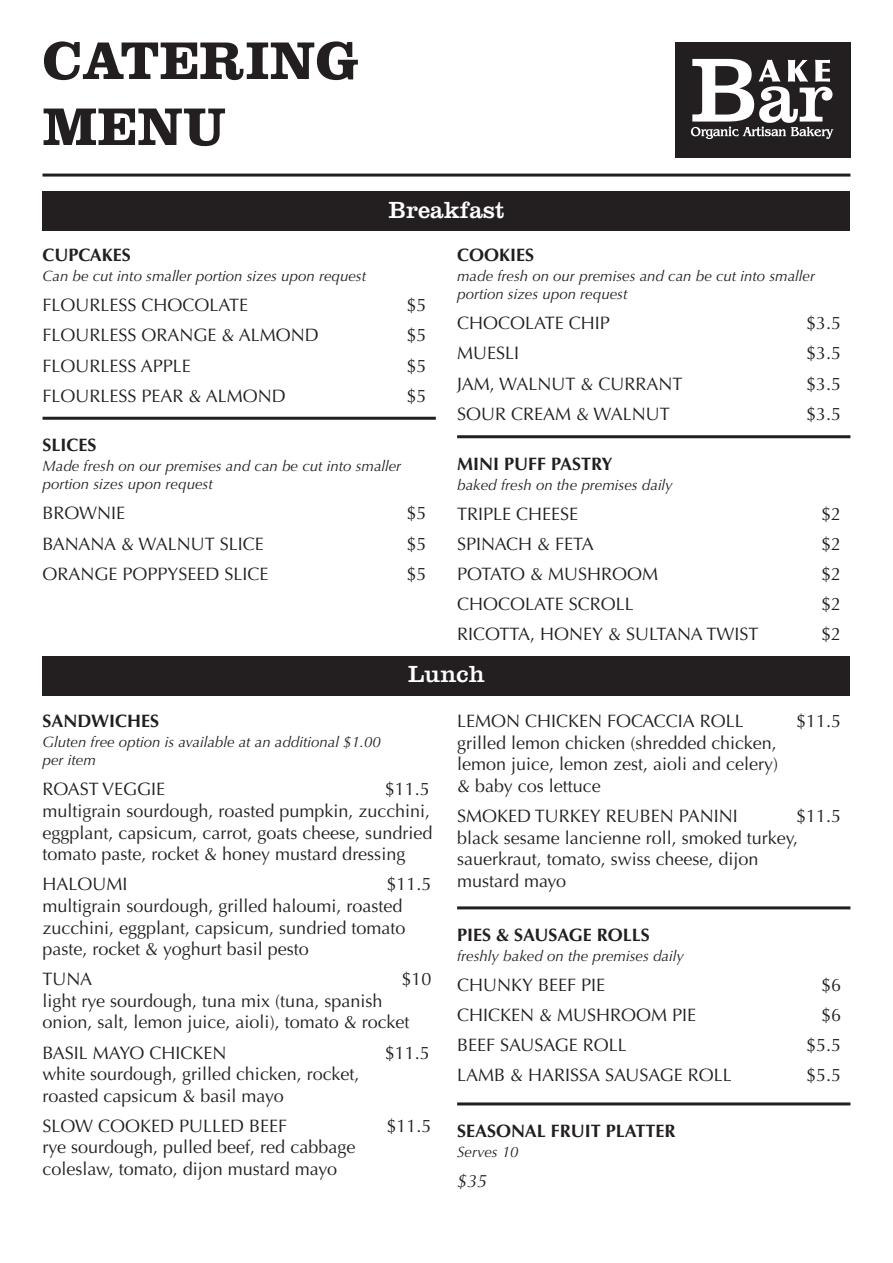
<style>
.page{position:relative;width:893px;height:1263px;background:#fff}
.page>*{position:absolute;margin:0;border:0;box-sizing:border-box;transform-origin:0 0}
.t1{font:700 55.05px/66px "Clarendon LT Std";color:#231f20}
.t2{font:24.3px "Clarendon LT Std";color:#fff}
.Food_name{font:18px/21.6px "Optima";color:#231f20}
.Food_heading{font:700 18px "Optima";color:#231f20}
.SINGLE_PRICE{font:italic 18px "Optima";color:#231f20}
.Description{font:italic 15px/18px "Optima";color:#231f20}
</style>
<div class="page">
<hr style="left:43px;top:174px;width:807px;height:3px;background:#231f20">
<div style="left:675px;top:43px;width:175px;height:115px;background:#231f20"></div>
<svg style="left:691px;top:59px;width:142px;height:80px"></svg>
<div style="left:43px;top:191px;width:807px;height:40px;background:#231f20"></div>
<hr style="left:43px;top:417px;width:393px;height:3px;background:#231f20">
<hr style="left:457px;top:435px;width:393px;height:3px;background:#231f20">
<div style="left:43px;top:656px;width:807px;height:40px;background:#231f20"></div>
<hr style="left:457px;top:906px;width:393px;height:3px;background:#231f20">
<hr style="left:457px;top:1102px;width:393px;height:3px;background:#231f20">
<p class="t1" style="left:43px;top:27px;width:317px">CATERING<br>MENU</p>
<p class="t2" style="left:389px;top:195px;width:117px">Breakfast</p>
<p class="Food_heading" style="left:43px;top:244px;width:90px">CUPCAKES</p>
<p class="Description" style="left:43px;top:267px;width:325px">Can be cut into smaller portion sizes upon request</p>
<p class="Food_name" style="left:43px;top:295px;width:207px">FLOURLESS CHOCOLATE</p>
<p class="Food_name" style="left:407px;top:295px;width:22px">$5</p>
<p class="Food_name" style="left:43px;top:325px;width:278px">FLOURLESS ORANGE &amp; ALMOND</p>
<p class="Food_name" style="left:407px;top:325px;width:22px">$5</p>
<p class="Food_name" style="left:43px;top:355px;width:150px">FLOURLESS APPLE</p>
<p class="Food_name" style="left:407px;top:355px;width:22px">$5</p>
<p class="Food_name" style="left:43px;top:385px;width:245px">FLOURLESS PEAR &amp; ALMOND</p>
<p class="Food_name" style="left:407px;top:385px;width:22px">$5</p>
<p class="Food_heading" style="left:43px;top:435px;width:55px">SLICES</p>
<p class="Description" style="left:43px;top:457px;width:360px">Made fresh on our premises and can be cut into smaller portion sizes upon request</p>
<p class="Food_name" style="left:43px;top:503px;width:84px">BROWNIE</p>
<p class="Food_name" style="left:407px;top:503px;width:22px">$5</p>
<p class="Food_name" style="left:43px;top:533px;width:223px">BANANA &amp; WALNUT SLICE</p>
<p class="Food_name" style="left:407px;top:533px;width:22px">$5</p>
<p class="Food_name" style="left:43px;top:563px;width:228px">ORANGE POPPYSEED SLICE</p>
<p class="Food_name" style="left:407px;top:563px;width:22px">$5</p>
<p class="Food_heading" style="left:457px;top:244px;width:78px">COOKIES</p>
<p class="Description" style="left:457px;top:267px;width:359px">made fresh on our premises and can be cut into smaller portion sizes upon request</p>
<p class="Food_name" style="left:457px;top:313px;width:154px">CHOCOLATE CHIP</p>
<p class="Food_name" style="left:806px;top:313px;width:37px">$3.5</p>
<p class="Food_name" style="left:457px;top:343px;width:64px">MUESLI</p>
<p class="Food_name" style="left:806px;top:343px;width:37px">$3.5</p>
<p class="Food_name" style="left:457px;top:373px;width:227px">JAM, WALNUT &amp; CURRANT</p>
<p class="Food_name" style="left:806px;top:373px;width:37px">$3.5</p>
<p class="Food_name" style="left:457px;top:403px;width:214px">SOUR CREAM &amp; WALNUT</p>
<p class="Food_name" style="left:806px;top:403px;width:37px">$3.5</p>
<p class="Food_heading" style="left:457px;top:453px;width:157px">MINI PUFF PASTRY</p>
<p class="Description" style="left:457px;top:476px;width:217px">baked fresh on the premises daily</p>
<p class="Food_name" style="left:457px;top:503px;width:123px">TRIPLE CHEESE</p>
<p class="Food_name" style="left:821px;top:503px;width:22px">$2</p>
<p class="Food_name" style="left:457px;top:533px;width:138px">SPINACH &amp; FETA</p>
<p class="Food_name" style="left:821px;top:533px;width:22px">$2</p>
<p class="Food_name" style="left:457px;top:563px;width:203px">POTATO &amp; MUSHROOM</p>
<p class="Food_name" style="left:821px;top:563px;width:22px">$2</p>
<p class="Food_name" style="left:457px;top:594px;width:178px">CHOCOLATE SCROLL</p>
<p class="Food_name" style="left:821px;top:594px;width:22px">$2</p>
<p class="Food_name" style="left:457px;top:624px;width:303px">RICOTTA, HONEY &amp; SULTANA TWIST</p>
<p class="Food_name" style="left:821px;top:624px;width:22px">$2</p>
<p class="t2" style="left:408px;top:660px;width:78px">Lunch</p>
<p class="Food_heading" style="left:43px;top:711px;width:118px">SANDWICHES</p>
<p class="Description" style="left:43px;top:733px;width:340px">Gluten free option is available at an additional $1.00 per item</p>
<p class="Food_name" style="left:43px;top:779px;width:124px">ROAST VEGGIE</p>
<p class="Food_name" style="left:385px;top:779px;width:47px">$11.5</p>
<p class="Food_name" style="left:43px;top:800px;width:391px">multigrain sourdough, roasted pumpkin, zucchini, eggplant, capsicum, carrot, goats cheese, sundried tomato paste, rocket &amp; honey mustard dressing</p>
<p class="Food_name" style="left:43px;top:874px;width:87px">HALOUMI</p>
<p class="Food_name" style="left:387px;top:874px;width:47px">$11.5</p>
<p class="Food_name" style="left:43px;top:895px;width:364px">multigrain sourdough, grilled haloumi, roasted zucchini, eggplant, capsicum, sundried tomato paste, rocket &amp; yoghurt basil pesto</p>
<p class="Food_name" style="left:43px;top:968px;width:51px">TUNA</p>
<p class="Food_name" style="left:402px;top:968px;width:32px">$10</p>
<p class="Food_name" style="left:43px;top:990px;width:368px">light rye sourdough, tuna mix (tuna, spanish onion, salt, lemon juice, aioli), tomato &amp; rocket</p>
<p class="Food_name" style="left:43px;top:1042px;width:186px">BASIL MAYO CHICKEN</p>
<p class="Food_name" style="left:385px;top:1042px;width:47px">$11.5</p>
<p class="Food_name" style="left:43px;top:1063px;width:318px">white sourdough, grilled chicken, rocket, roasted capsicum &amp; basil mayo</p>
<p class="Food_name" style="left:43px;top:1115px;width:246px">SLOW COOKED PULLED BEEF</p>
<p class="Food_name" style="left:387px;top:1115px;width:47px">$11.5</p>
<p class="Food_name" style="left:43px;top:1137px;width:314px">rye sourdough, pulled beef, red cabbage coleslaw, tomato, dijon mustard mayo</p>
<p class="Food_name" style="left:457px;top:710px;width:288px">LEMON CHICKEN FOCACCIA ROLL</p>
<p class="Food_name" style="left:796px;top:710px;width:47px">$11.5</p>
<p class="Food_name" style="left:457px;top:732px;width:323px;text-align:justify">grilled lemon chicken (shredded chicken, lemon juice, lemon zest, aioli and celery) &amp; baby cos lettuce</p>
<p class="Food_name" style="left:457px;top:805px;width:282px">SMOKED TURKEY REUBEN PANINI</p>
<p class="Food_name" style="left:796px;top:805px;width:47px">$11.5</p>
<p class="Food_name" style="left:457px;top:827px;width:343px">black sesame lancienne roll, smoked turkey, sauerkraut, tomato, swiss cheese, dijon mustard mayo</p>
<p class="Food_heading" style="left:457px;top:924px;width:194px">PIES &amp; SAUSAGE ROLLS</p>
<p class="Description" style="left:457px;top:947px;width:228px">freshly baked on the premises daily</p>
<p class="Food_name" style="left:457px;top:974px;width:150px">CHUNKY BEEF PIE</p>
<p class="Food_name" style="left:821px;top:974px;width:22px">$6</p>
<p class="Food_name" style="left:457px;top:1004px;width:241px">CHICKEN &amp; MUSHROOM PIE</p>
<p class="Food_name" style="left:821px;top:1004px;width:22px">$6</p>
<p class="Food_name" style="left:457px;top:1035px;width:171px">BEEF SAUSAGE ROLL</p>
<p class="Food_name" style="left:806px;top:1035px;width:37px">$5.5</p>
<p class="Food_name" style="left:457px;top:1065px;width:276px">LAMB &amp; HARISSA SAUSAGE ROLL</p>
<p class="Food_name" style="left:806px;top:1065px;width:37px">$5.5</p>
<p class="Food_heading" style="left:457px;top:1120px;width:220px">SEASONAL FRUIT PLATTER</p>
<p class="Description" style="left:457px;top:1143px;width:63px">Serves 10</p>
<p class="SINGLE_PRICE" style="left:457px;top:1170px;width:32px">$35</p>
</div>
